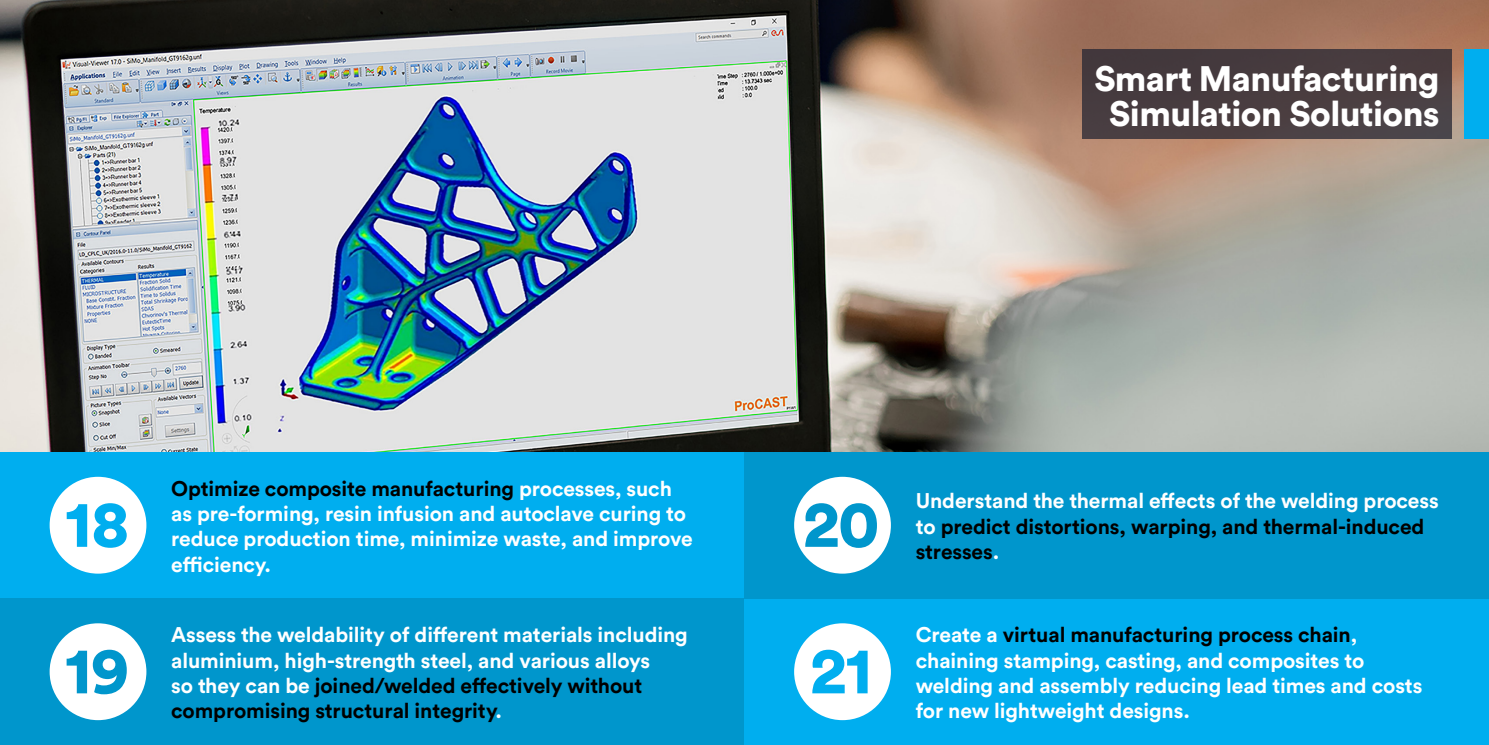
<style>
.page{position:relative;width:1489px;height:745px;background:#fff}
.page>*{position:absolute;margin:0;border:0;box-sizing:border-box;transform-origin:0 0}
.t1{font:900 65.62px "Circular Std";color:#00aeef}
.t2{font:900 65.62px "Circular Std";color:#0096cc}
.t3{font:900 35px/35px "Circular Std";letter-spacing:-.015em;color:#fff;text-align:center}
.t4{font:700 21px/25.2px "Circular Std";letter-spacing:-.005em;color:#fff}
.t5{font:700 21px "Circular Std";letter-spacing:-.005em;color:#000}
.s1{color:#000}
.s2{color:#fff}
</style>
<div class="page">
<img style="left:0;top:0;width:1488px;height:451px">
<div style="left:0;top:451px;width:744px;height:147px;background:#00aeef"></div>
<div style="left:0;top:598px;width:744px;height:146px;background:#0096cc"></div>
<div style="left:50px;top:476px;width:96px;height:97px;background:#fff;border-radius:50%"></div>
<div style="left:50px;top:623px;width:96px;height:96px;background:#fff;border-radius:50%"></div>
<div style="left:744px;top:598px;width:744px;height:146px;background:#00aeef"></div>
<div style="left:794px;top:623px;width:96px;height:96px;background:#fff;border-radius:50%"></div>
<div style="left:744px;top:451px;width:744px;height:147px;background:#0096cc"></div>
<div style="left:794px;top:476px;width:96px;height:97px;background:#fff;border-radius:50%"></div>
<div style="left:1463px;top:50px;width:25px;height:89px;background:#00aeef"></div>
<div style="left:1081px;top:50px;width:370px;height:89px;background:#493d40"></div>
<h2 class="t3" style="left:1094px;top:60px;width:346px">Smart Manufacturing<br>Simulation Solutions</h2>
<h1 class="t1" style="left:64px;top:479px;width:66px">18</h1>
<h1 class="t2" style="left:64px;top:626px;width:66px">19</h1>
<p class="t4" style="left:171px;top:475px;width:523px"><span class="s1">Optimize composite manufacturing</span> processes, such as pre-forming, resin infusion and autoclave curing to reduce production time, minimize waste, and improve efficiency.</p>
<p class="t4" style="left:171px;top:621px;width:518px">Assess the weldability of different materials including aluminium, high-strength steel, and various alloys<br>so they can be <span class="s1">joined/welded effectively without compromising structural integrity</span>.</p>
<h1 class="t2" style="left:803px;top:479px;width:78px">20</h1>
<h1 class="t1" style="left:810px;top:626px;width:63px">21</h1>
<p class="t4" style="left:915px;top:487px;width:524px">Understand the thermal effects of the welding process to <span class="s1">predict distortions, warping, and thermal-induced</span></p>
<p class="t5" style="left:915px;top:537px;width:85px">stresses<span class="s2">.</span></p>
<p class="t4" style="left:915px;top:621px;width:508px">Create a <span class="s1">virtual manufacturing process chain</span>, chaining stamping, casting, and composites to welding and assembly reducing lead times and costs for new lightweight designs.</p>
</div>
